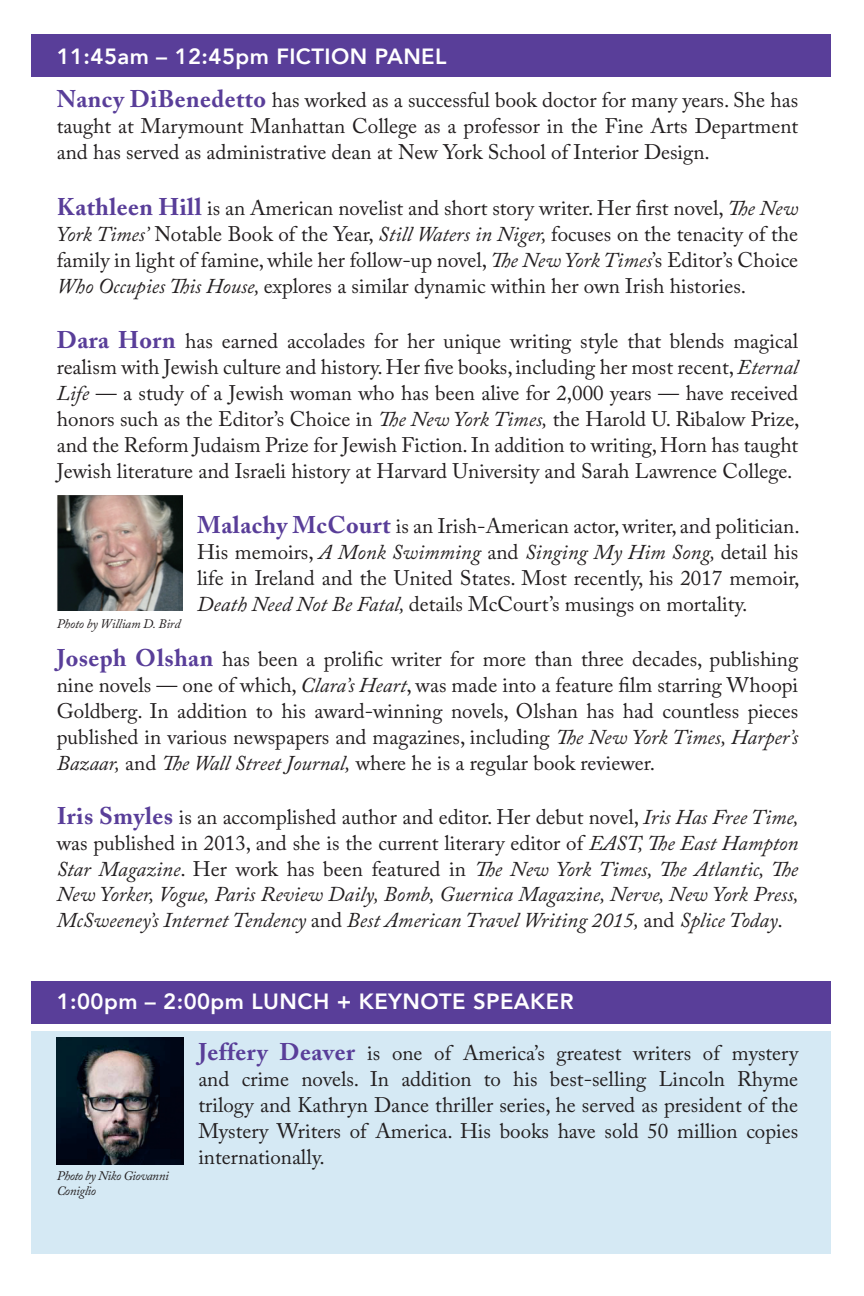
<style>
.page{position:relative;width:864px;height:1296px;background:#fff}
.page>*{position:absolute;margin:0;border:0;box-sizing:border-box;transform-origin:0 0}
.Body_Text{font:800 22px "Avenir";letter-spacing:.02em;color:#fff}
.Section_Header{font:800 22px "Avenir";letter-spacing:.02em;color:#fff}
.Body_Text-2{font:21px/26px "Adobe Caslon Pro";color:#231f20;text-align:justify}
.Body_Text-3{font:italic 21px/25.8px "Adobe Caslon Pro";color:#231f20;text-align:justify}
.Photo_Captions{font:italic 13px/15.6px "Adobe Caslon Pro";letter-spacing:-.03em;color:#231f20}
.Photo_Captions-2{font:italic 13px "Adobe Caslon Pro";letter-spacing:-.01em;color:#231f20}
.s1{font-family:"Adobe Caslon";font-weight:700;font-size:24px;color:#593e99}
.s2{font-style:italic}
.s3{font-family:"Adobe Caslon";font-weight:700;font-style:normal;font-size:24px;color:#593e99}
.s4{font-style:normal}
</style>
<div class="page">
<div style="left:31px;top:35px;width:800px;height:42px;background:#593e99"></div>
<div style="left:32px;top:1031px;width:799px;height:223px;background:#d5e9f4"></div>
<div style="left:32px;top:982px;width:799px;height:42px;background:#593e99"></div>
<img style="left:57px;top:496px;width:126px;height:114px">
<img style="left:57px;top:1038px;width:127px;height:127px">
<p class="Section_Header" style="left:57px;top:39px;width:391px">11:45am – 12:45pm FICTION PANEL</p>
<p class="Body_Text-2" style="left:57px;top:87px;width:743px"><span class="s1">Nancy DiBenedetto</span> has worked as a successful book doctor for many years. She has taught at Marymount Manhattan College as a professor in the Fine Arts Department and has served as administrative dean at New York School of Interior Design.</p>
<p class="Body_Text-2" style="left:57px;top:195px;width:743px"><span class="s1">Kathleen Hill</span> is an American novelist and short story writer. Her first novel, <span class="s2">The New York Times’</span> Notable Book of the Year, <span class="s2">Still Waters in Niger,</span> focuses on the tenacity of the family in light of famine, while her follow-up novel, <span class="s2">The New York Times</span>’s Editor’s Choice <span class="s2">Who Occupies This House,</span> explores a similar dynamic within her own Irish histories.</p>
<p class="Body_Text-2" style="left:57px;top:328px;width:744px"><span class="s1">Dara Horn</span> has earned accolades for her unique writing style that blends magical realism with Jewish culture and history. Her five books, including her most recent, <span class="s2">Eternal Life</span> — a study of a Jewish woman who has been alive for 2,000 years — have received honors such as the Editor’s Choice in <span class="s2">The New York Times,</span> the Harold U. Ribalow Prize, and the Reform Judaism Prize for Jewish Fiction. In addition to writing, Horn has taught Jewish literature and Israeli history at Harvard University and Sarah Lawrence College.</p>
<p class="Body_Text-2" style="left:197px;top:513px;width:604px"><span class="s1">Malachy McCourt</span> is an Irish-American actor, writer, and politician.<br>His memoirs, <span class="s2">A Monk Swimming</span> and <span class="s2">Singing My Him Song,</span> detail his life in Ireland and the United States. Most recently, his 2017 memoir, <span class="s2">Death Need Not Be Fatal,</span> details McCourt’s musings on mortality.</p>
<p class="Body_Text-2" style="left:57px;top:645px;width:743px"><span class="s1">Joseph Olshan</span> has been a prolific writer for more than three decades, publishing nine novels — one of which, <span class="s2">Clara’s Heart</span>, was made into a feature film starring Whoopi Goldberg. In addition to his award-winning novels, Olshan has had countless pieces published in various newspapers and magazines, including <span class="s2">The New York Times, Harper’s Bazaar,</span> and <span class="s2">The Wall Street Journal,</span> where he is a regular book reviewer.</p>
<p class="Body_Text-3" style="left:57px;top:804px;width:744px"><span class="s3">Iris Smyles</span> <span class="s4">is an accomplished author and editor. Her debut novel,</span> Iris Has Free Time, <span class="s4">was published in 2013, and she is the current literary editor of</span> EAST, The East Hampton Star Magazine<span class="s4">. Her work has been featured in</span> The New York Times, The Atlantic, The New Yorker, Vogue, Paris Review Daily, Bomb, Guernica Magazine, Nerve, New York Press, McSweeney’s Internet Tendency <span class="s4">and</span> Best American Travel Writing 2015, <span class="s4">and</span> Splice Today<span class="s4">.</span></p>
<p class="Photo_Captions-2" style="left:57px;top:616px;width:125px">Photo by William D. Bird</p>
<p class="Body_Text" style="left:57px;top:984px;width:518px">1:00pm – 2:00pm LUNCH + KEYNOTE SPEAKER</p>
<p class="Body_Text-2" style="left:198px;top:1039px;width:601px"><span class="s1">Jeffery Deaver</span> is one of America’s greatest writers of mystery and crime novels. In addition to his best-selling Lincoln Rhyme trilogy and Kathryn Dance thriller series, he served as president of the Mystery Writers of America. His books have sold 50 million copies internationally.</p>
<p class="Photo_Captions" style="left:57px;top:1168px;width:114px">Photo by Niko Giovanni<br>Coniglio</p>
</div>
